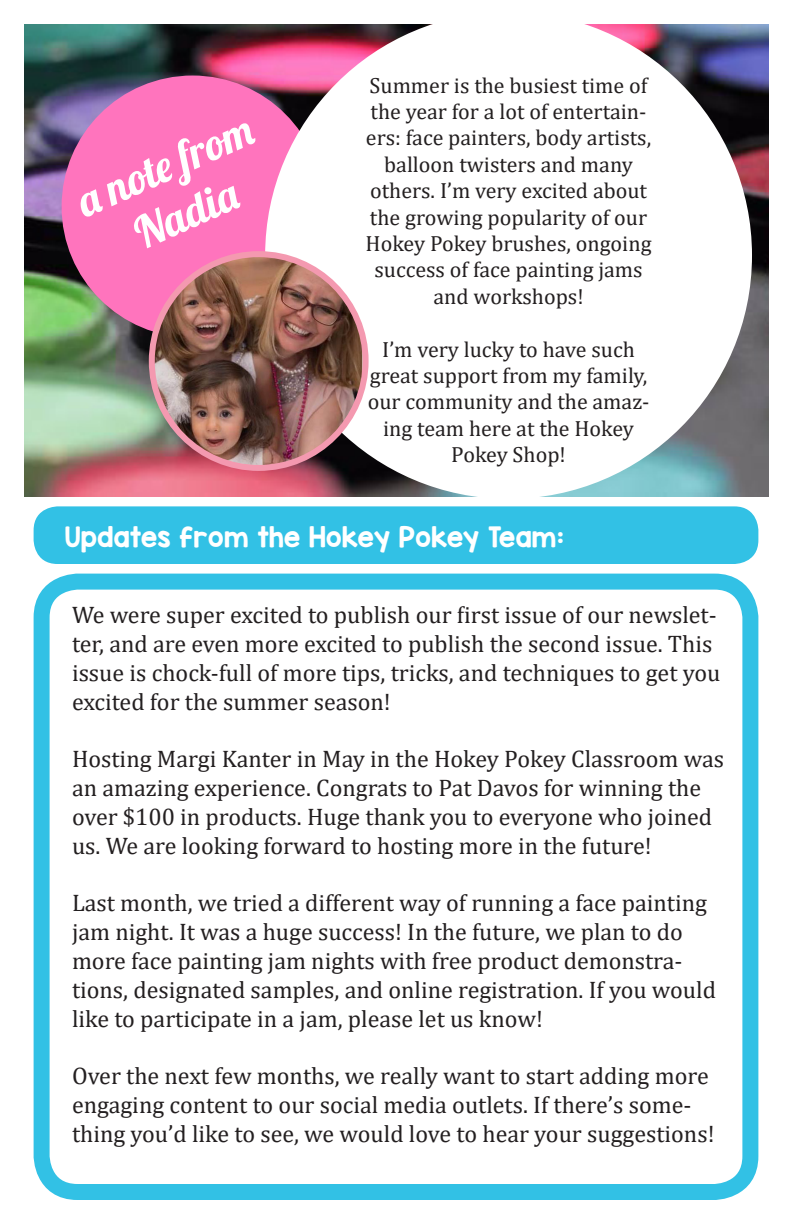
<style>
.page{position:relative;width:792px;height:1224px;background:#fff}
.page>*{position:absolute;margin:0;border:0;box-sizing:border-box;transform-origin:0 0}
.t1{font:44px "Lobster";color:#fff}
.t2{font:24px/28.8px "Cambria";color:#231f20}
.t3{font:24px "KG Red Hands";color:#fff}
.t4{font:22px/26.4px "Cambria";color:#231f20;text-align:center}
</style>
<div class="page">
<div style="left:34px;top:574px;width:724px;height:626px;border:16px solid #32c1e5;border-radius:36px"></div>
<img style="left:24px;top:24px;width:744px;height:473px">
<div style="left:62px;top:76px;width:262px;height:262px;background:#ff74bd;border-radius:50%"></div>
<div style="left:265px;top:12px;width:487px;height:487px;background:#fff;border-radius:50%"></div>
<img style="left:152px;top:255px;width:210px;height:213px">
<div style="left:149px;top:251px;width:220px;height:220px;border:6px solid #f499b0;border-radius:50%"></div>
<div style="left:34px;top:506px;width:724px;height:58px;background:#32c1e5;border-radius:24px"></div>
<p class="t1" style="left:68px;top:178px;width:189px;rotate:-24deg">a note from</p>
<p class="t1" style="left:126px;top:210px;width:112px;rotate:-24deg">Nadia</p>
<p class="t4" style="left:366px;top:72px;width:287px">Summer is the busiest time of the year for a lot of entertain&shy;ers: face painters, body artists, balloon twisters and many others. I’m very excited about the growing popularity of our<br>Hokey Pokey brushes, ongoing success of face painting jams and workshops!</p>
<p class="t4" style="left:368px;top:336px;width:283px">I’m very lucky to have such great support from my family, our community and the amaz&shy;ing team here at the Hokey<br>Pokey Shop!</p>
<p class="t3" style="left:65px;top:521px;width:501px">Updates from the Hokey Pokey Team:</p>
<p class="t2" style="left:72px;top:601px;width:650px">We were super excited to publish our first issue of our newslet&shy;ter, and are even more excited to publish the second issue. This issue is chock-full of more tips, tricks, and techniques to get you excited for the summer season!</p>
<p class="t2" style="left:72px;top:745px;width:654px">Hosting Margi Kanter in May in the Hokey Pokey Classroom was an amazing experience. Congrats to Pat Davos for winning the over $100 in products. Huge thank you to everyone who joined us. We are looking forward to hosting more in the future!</p>
<p class="t2" style="left:72px;top:889px;width:646px">Last month, we tried a different way of running a face painting jam night. It was a huge success! In the future, we plan to do more face painting jam nights with free product demonstra&shy;tions, designated samples, and online registration. If you would like to participate in a jam, please let us know!</p>
<p class="t2" style="left:72px;top:1062px;width:644px">Over the next few months, we really want to start adding more engaging content to our social media outlets. If there’s some&shy;thing you’d like to see, we would love to hear your suggestions!</p>
</div>
